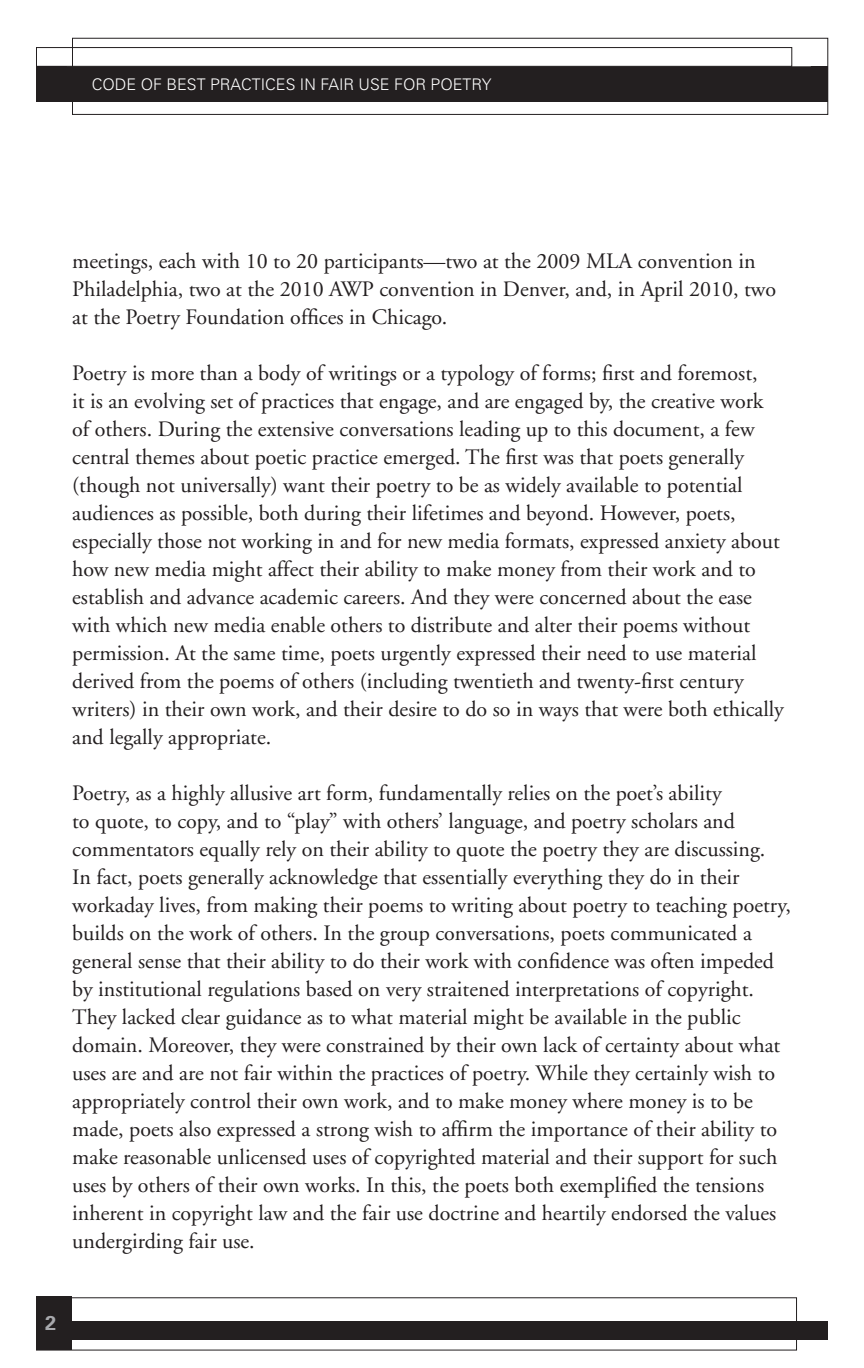
<style>
.page{position:relative;width:864px;height:1368px;background:#fff}
.page>*{position:absolute;margin:0;border:0;box-sizing:border-box;transform-origin:0 0}
.text{font:22px/28px "Adobe Garamond";color:#231f20}
.t1{font:700 20px "Univers";color:#a8a9ad}
.t2{font:300 16px "Univers";color:#fff}
</style>
<div class="page">
<div style="left:36px;top:66px;width:792px;height:36px;background:#231f20"></div>
<div style="left:65px;top:1321px;width:763px;height:19px;background:#231f20"></div>
<div style="left:36px;top:1297px;width:36px;height:53px;background:#231f20"></div>
<div style="left:36px;top:47px;width:756px;height:20px;border:1px solid #231f20"></div>
<div style="left:72px;top:38px;width:756px;height:77px;border:1px solid #231f20"></div>
<p class="t2" style="left:92px;top:75px;width:401px">CODE OF BEST PRACTICES IN FAIR USE FOR POETRY</p>
<p class="text" style="left:72px;top:248px;width:705px">meetings, each with 10 to 20 participants—two at the 2009 MLA convention in<br>Philadelphia, two at the 2010 AWP convention in Denver, and, in April 2010, two at the Poetry Foundation offices in Chicago.</p>
<p class="text" style="left:72px;top:360px;width:713px">Poetry is more than a body of writings or a typology of forms; first and foremost,<br>it is an evolving set of practices that engage, and are engaged by, the creative work of others. During the extensive conversations leading up to this document, a few central themes about poetic practice emerged. The first was that poets generally (though not universally) want their poetry to be as widely available to potential audiences as possible, both during their lifetimes and beyond. However, poets, especially those not working in and for new media formats, expressed anxiety about how new media might affect their ability to make money from their work and to establish and advance academic careers. And they were concerned about the ease with which new media enable others to distribute and alter their poems without permission. At the same time, poets urgently expressed their need to use material derived from the poems of others (including twentieth and twenty-first century writers) in their own work, and their desire to do so in ways that were both ethically and legally appropriate.</p>
<p class="text" style="left:72px;top:780px;width:720px">Poetry, as a highly allusive art form, fundamentally relies on the poet’s ability<br>to quote, to copy, and to “play” with others’ language, and poetry scholars and commentators equally rely on their ability to quote the poetry they are discussing.<br>In fact, poets generally acknowledge that essentially everything they do in their workaday lives, from making their poems to writing about poetry to teaching poetry, builds on the work of others. In the group conversations, poets communicated a general sense that their ability to do their work with confidence was often impeded by institutional regulations based on very straitened interpretations of copyright.<br>They lacked clear guidance as to what material might be available in the public domain. Moreover, they were constrained by their own lack of certainty about what uses are and are not fair within the practices of poetry. While they certainly wish to appropriately control their own work, and to make money where money is to be made, poets also expressed a strong wish to affirm the importance of their ability to make reasonable unlicensed uses of copyrighted material and their support for such uses by others of their own works. In this, the poets both exemplified the tensions inherent in copyright law and the fair use doctrine and heartily endorsed the values undergirding fair use.</p>
<p class="t1" style="left:45px;top:1310px;width:13px">2</p>
</div>
